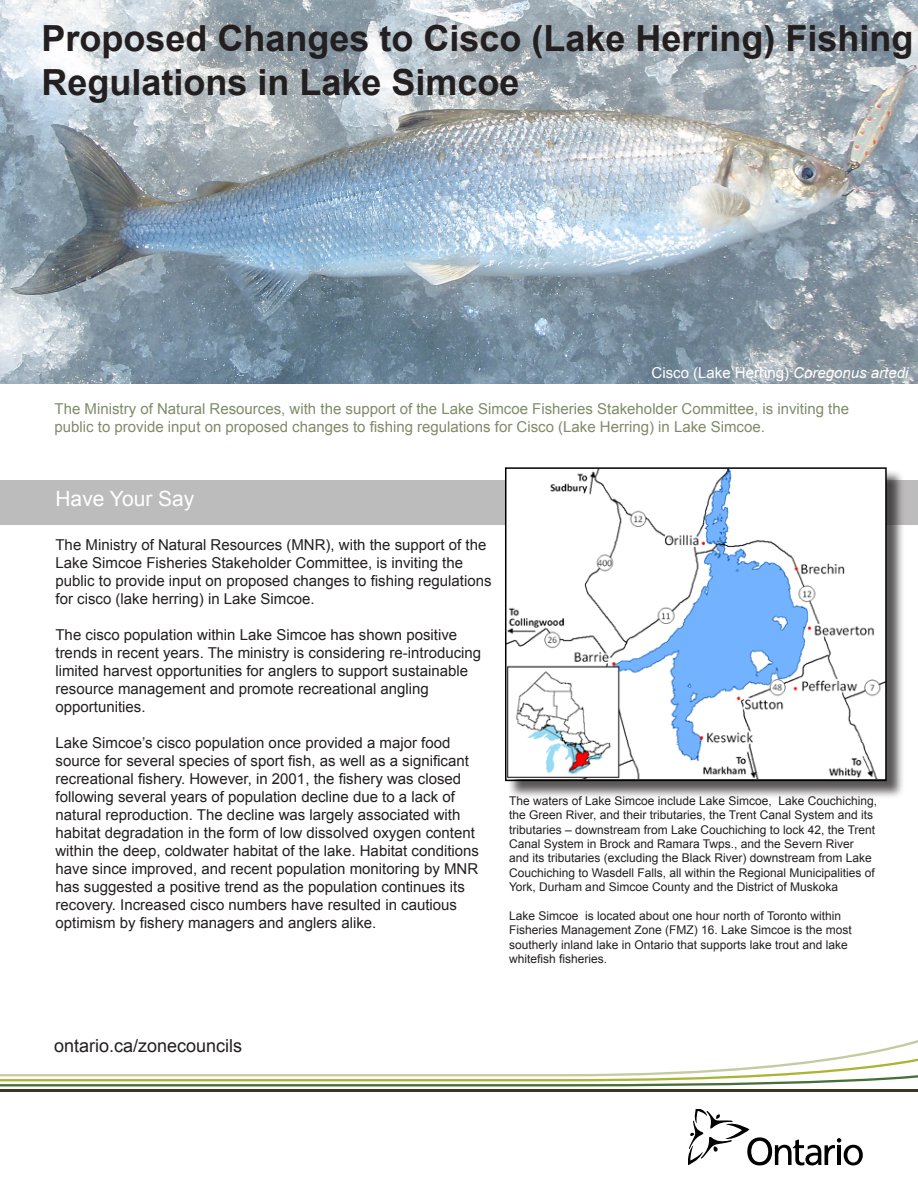
<style>
.page{position:relative;width:918px;height:1188px;background:#fff}
.page>*{position:absolute;margin:0;border:0;box-sizing:border-box;transform-origin:0 0}
.t1{font:700 36px/43.2px "Arial";color:#231f20}
.t2{font:21px "Arial";color:#fff}
.t3{font:18px "Arial";color:#231f20}
.t4{font:15px/18px "Arial";color:#231f20}
.t5{font:15px/18px "Arial";color:#7e8b68}
.t6{font:15px "Arial";color:#fff}
.t7{font:12px/14.4px "Arial";color:#231f20}
.s1{font-style:italic}
</style>
<div class="page">
<div style="left:0;top:480px;width:918px;height:45px;background:#bdbcbc"></div>
<img style="left:0;top:0;width:918px;height:384px">
<hr style="left:0;top:1089px;width:918px;height:2px;background:#3d351f">
<svg style="left:0;top:1050px;width:918px;height:36px"></svg>
<svg style="left:688px;top:1109px;width:175px;height:56px"></svg>
<div style="left:507px;top:470px;width:398px;height:330px;background:#231f20;opacity:.75"></div>
<img style="left:508px;top:470px;width:376px;height:308px">
<div style="left:505px;top:467px;width:382px;height:314px;border:2px solid #000"></div>
<p class="t1" style="left:41px;top:18px;width:874px">Proposed Changes to Cisco (Lake Herring) Fishing<br>Regulations in Lake Simcoe</p>
<p class="t6" style="left:652px;top:363px;width:258px">Cisco (Lake Herring) <span class="s1">Coregonus artedi</span></p>
<p class="t5" style="left:55px;top:400px;width:796px">The Ministry of Natural Resources, with the support of the Lake Simcoe Fisheries Stakeholder Committee, is inviting the public to provide input on proposed changes to fishing regulations for Cisco (Lake Herring) in Lake Simcoe.</p>
<p class="t2" style="left:56px;top:485px;width:140px">Have Your Say</p>
<p class="t4" style="left:56px;top:536px;width:438px">The Ministry of Natural Resources (MNR), with the support of the Lake Simcoe Fisheries Stakeholder Committee, is inviting the public to provide input on proposed changes to fishing regulations for cisco (lake herring) in Lake Simcoe.</p>
<p class="t4" style="left:56px;top:626px;width:427px">The cisco population within Lake Simcoe has shown positive trends in recent years. The ministry is considering re-introducing limited harvest opportunities for anglers to support sustainable resource management and promote recreational angling opportunities.</p>
<p class="t4" style="left:56px;top:734px;width:425px">Lake Simcoe’s cisco population once provided a major food source for several species of sport fish, as well as a significant recreational fishery. However, in 2001, the fishery was closed following several years of population decline due to a lack of natural reproduction. The decline was largely associated with habitat degradation in the form of low dissolved oxygen content within the deep, coldwater habitat of the lake. Habitat conditions have since improved, and recent population monitoring by MNR has suggested a positive trend as the population continues its recovery. Increased cisco numbers have resulted in cautious optimism by fishery managers and anglers alike.</p>
<p class="t7" style="left:509px;top:794px;width:370px">The waters of Lake Simcoe include Lake Simcoe, Lake Couchiching, the Green River, and their tributaries, the Trent Canal System and its tributaries – downstream from Lake Couchiching to lock 42, the Trent Canal System in Brock and Ramara Twps., and the Severn River<br>and its tributaries (excluding the Black River) downstream from Lake Couchiching to Wasdell Falls, all within the Regional Municipalities of York, Durham and Simcoe County and the District of Muskoka</p>
<p class="t7" style="left:509px;top:909px;width:344px">Lake Simcoe is located about one hour north of Toronto within Fisheries Management Zone (FMZ) 16. Lake Simcoe is the most southerly inland lake in Ontario that supports lake trout and lake whitefish fisheries.</p>
<p class="t3" style="left:54px;top:1034px;width:190px">ontario.ca/zonecouncils</p>
</div>
